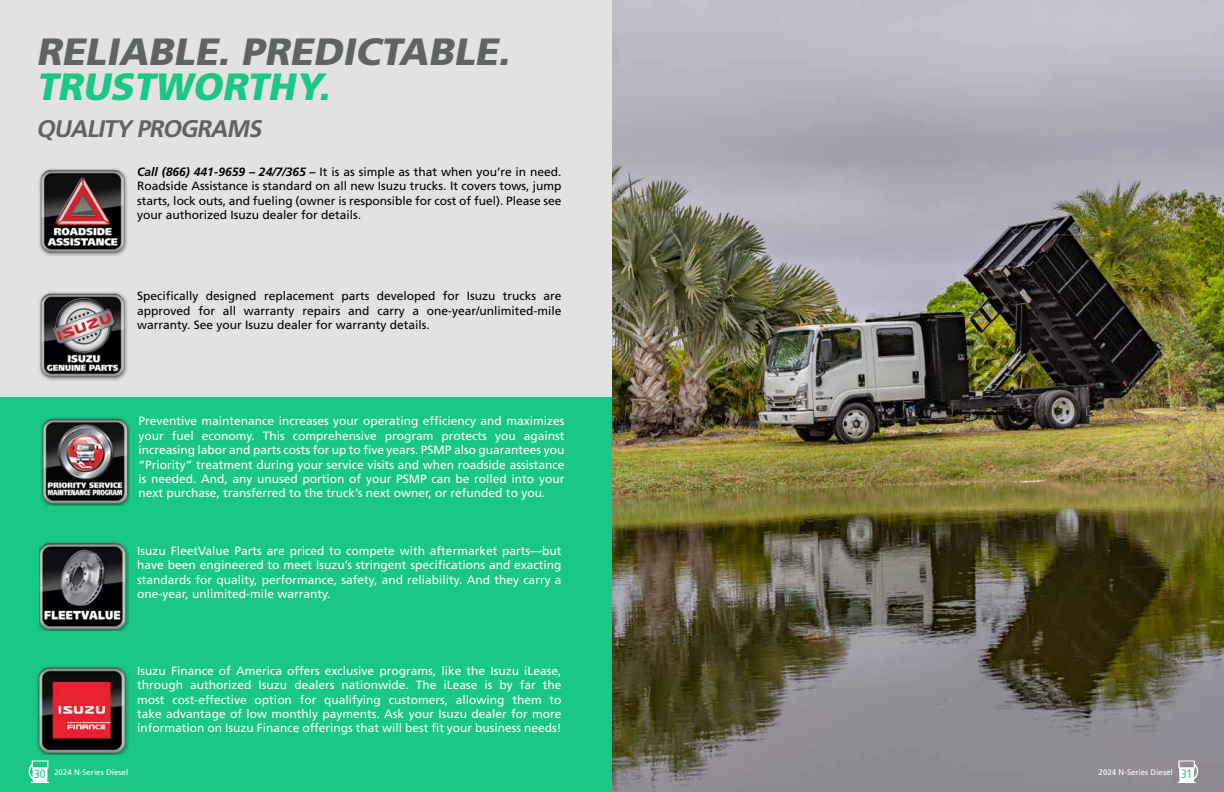
<style>
.page{position:relative;width:1224px;height:792px;background:#fff}
.page>*{position:absolute;margin:0;border:0;box-sizing:border-box;transform-origin:0 0}
.t1{font:italic 900 38px "Frutiger LT Std";color:#606363}
.t2{font:italic 900 38px "Frutiger LT Std";color:#19c787}
.t3{font:italic 700 24px "Frutiger LT Std";color:#606363}
.t4{font:12px/14.4px "Frutiger LT Std";color:#fff;text-align:justify}
.t5{font:12px/14.4px "Frutiger LT Std";color:#000;text-align:justify}
.t6{font:condensed 12px "Frutiger LT Std";color:#19c787}
.t7{font:8px "Frutiger LT Std";color:#fff}
.s1{font-weight:700;font-style:italic}
.s2{font-stretch:condensed;font-size:12px;color:#19c787}
</style>
<div class="page">
<div style="left:0;top:0;width:612px;height:715px;background:#e3e2e3"></div>
<div style="left:0;top:398px;width:613px;height:394px;background:#19c787"></div>
<img style="left:612px;top:0;width:612px;height:792px">
<img style="left:39px;top:168px;width:89px;height:88px">
<img style="left:37px;top:666px;width:91px;height:89px">
<img style="left:39px;top:292px;width:89px;height:88px">
<img style="left:39px;top:542px;width:89px;height:88px">
<img style="left:41px;top:418px;width:88px;height:87px">
<svg style="left:1178px;top:761px;width:20px;height:22px"></svg>
<svg style="left:29px;top:761px;width:20px;height:22px"></svg>
<h1 class="t1" style="left:36px;top:28px;width:483px">RELIABLE. PREDICTABLE.</h1>
<h1 class="t2" style="left:36px;top:64px;width:303px">TRUSTWORTHY.</h1>
<h2 class="t3" style="left:36px;top:114px;width:232px">QUALITY PROGRAMS</h2>
<p class="t5" style="left:137px;top:165px;width:426px"><span class="s1">Call (866) 441-9659 – 24/7/365 –</span> It is as simple as that when you’re in need.<br>Roadside Assistance is standard on all new Isuzu trucks. It covers tows, jump starts, lock outs, and fueling (owner is responsible for cost of fuel). Please see your authorized Isuzu dealer for details.</p>
<p class="t5" style="left:137px;top:289px;width:426px">Specifically designed replacement parts developed for Isuzu trucks are approved for all warranty repairs and carry a one-year/unlimited-mile warranty. See your Isuzu dealer for warranty details.</p>
<p class="t4" style="left:138px;top:414px;width:428px">Preventive maintenance increases your operating efficiency and maximizes your fuel economy. This comprehensive program protects you against increasing labor and parts costs for up to five years. PSMP also guarantees you “Priority” treatment during your service visits and when roadside assistance is needed. And, any unused portion of your PSMP can be rolled into your next purchase, transferred to the truck’s next owner, or refunded to you.</p>
<p class="t4" style="left:137px;top:543px;width:426px">Isuzu FleetValue Parts are priced to compete with aftermarket parts—but have been engineered to meet Isuzu’s stringent specifications and exacting standards for quality, performance, safety, and reliability. And they carry a one-year, unlimited-mile warranty.</p>
<p class="t4" style="left:137px;top:663px;width:426px">Isuzu Finance of America offers exclusive programs, like the Isuzu iLease, through authorized Isuzu dealers nationwide. The iLease is by far the most cost-effective option for qualifying customers, allowing them to take advantage of low monthly payments. Ask your Isuzu dealer for more information on Isuzu Finance offerings that will best fit your business needs!</p>
<p class="t6" style="left:34px;top:767px;width:13px">30</p>
<p class="t7" style="left:1099px;top:768px;width:96px">2024 N-Series Diesel <span class="s2">31</span></p>
<p class="t7" style="left:54px;top:768px;width:76px">2024 N-Series Diesel</p>
</div>
